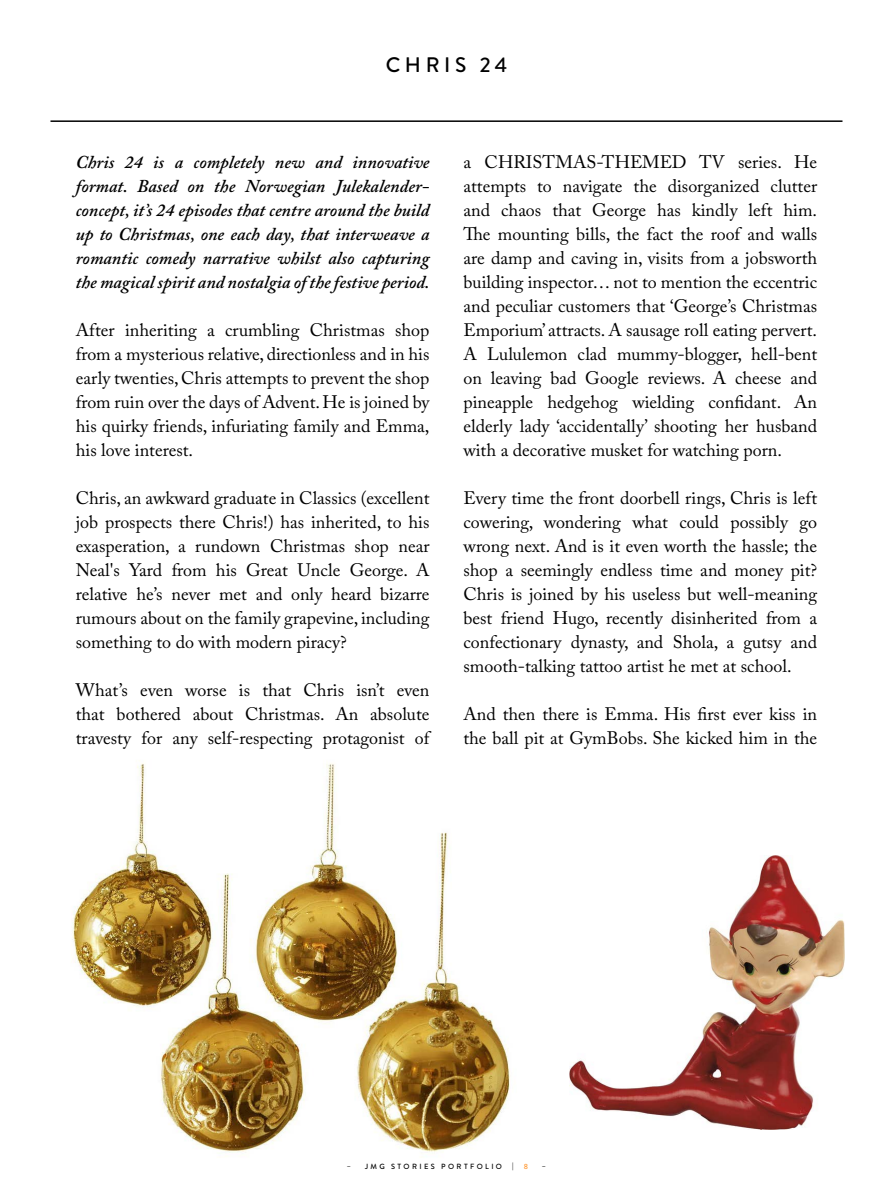
<style>
.page{position:relative;width:893px;height:1191px;background:#fff}
.page>*{position:absolute;margin:0;border:0;box-sizing:border-box;transform-origin:0 0}
.t1{font:500 21px "Brandon Grotesque";letter-spacing:.22em;color:#000}
.t2{font:18px/24px "Adobe Caslon Pro";color:#000;text-align:justify}
.t3{font:italic 600 18px/24px "Adobe Caslon Pro";color:#000;text-align:justify}
.t4{font:500 7.5px "Brandon Grotesque";letter-spacing:.32em;color:#000}
.t5{font:500 7.5px "Brandon Grotesque";color:#ff9934}
</style>
<div class="page">
<img style="left:72px;top:763px;width:498px;height:394px">
<hr style="left:50px;top:120px;width:792px;height:2px;background:#000">
<img style="left:570px;top:855px;width:274px;height:275px">
<p class="t1" style="left:386px;top:50px;width:123px">CHRIS 24</p>
<p class="t3" style="left:76px;top:149px;width:355px">Chris 24 is a completely new and innovative format. Based on the Norwegian Julekalender&shy;concept, it’s 24 episodes that centre around the build up to Christmas, one each day, that interweave a romantic comedy narrative whilst also capturing the magical spirit and nostalgia of the festive period.</p>
<p class="t2" style="left:76px;top:317px;width:355px">After inheriting a crumbling Christmas shop from a mysterious relative, directionless and in his early twenties, Chris attempts to prevent the shop from ruin over the days of Advent. He is joined by his quirky friends, infuriating family and Emma, his love interest.</p>
<p class="t2" style="left:76px;top:485px;width:355px">Chris, an awkward graduate in Classics (excellent job prospects there Chris!) has inherited, to his exasperation, a rundown Christmas shop near Neal's Yard from his Great Uncle George. A relative he’s never met and only heard bizarre rumours about on the family grapevine, including something to do with modern piracy?</p>
<p class="t2" style="left:76px;top:677px;width:355px">What’s even worse is that Chris isn’t even that bothered about Christmas. An absolute travesty for any self-respecting protagonist of</p>
<p class="t2" style="left:463px;top:149px;width:355px">a CHRISTMAS-THEMED TV series. He attempts to navigate the disorganized clutter and chaos that George has kindly left him.<br>The mounting bills, the fact the roof and walls are damp and caving in, visits from a jobsworth building inspector… not to mention the eccentric and peculiar customers that ‘George’s Christmas Emporium’ attracts. A sausage roll eating pervert.<br>A Lululemon clad mummy-blogger, hell-bent on leaving bad Google reviews. A cheese and pineapple hedgehog wielding confidant. An elderly lady ‘accidentally’ shooting her husband with a decorative musket for watching porn.</p>
<p class="t2" style="left:463px;top:485px;width:355px">Every time the front doorbell rings, Chris is left cowering, wondering what could possibly go wrong next. And is it even worth the hassle; the shop a seemingly endless time and money pit?<br>Chris is joined by his useless but well-meaning best friend Hugo, recently disinherited from a confectionary dynasty, and Shola, a gutsy and smooth-talking tattoo artist he met at school.</p>
<p class="t2" style="left:463px;top:701px;width:355px">And then there is Emma. His first ever kiss in the ball pit at GymBobs. She kicked him in the</p>
<p class="t4" style="left:347px;top:1161px;width:157px">– JMG STORIES PORTFOLIO</p>
<p class="t4" style="left:512px;top:1161px;width:3px">|</p>
<p class="t5" style="left:524px;top:1161px;width:6px">8</p>
<p class="t4" style="left:542px;top:1161px;width:6px">–</p>
</div>
